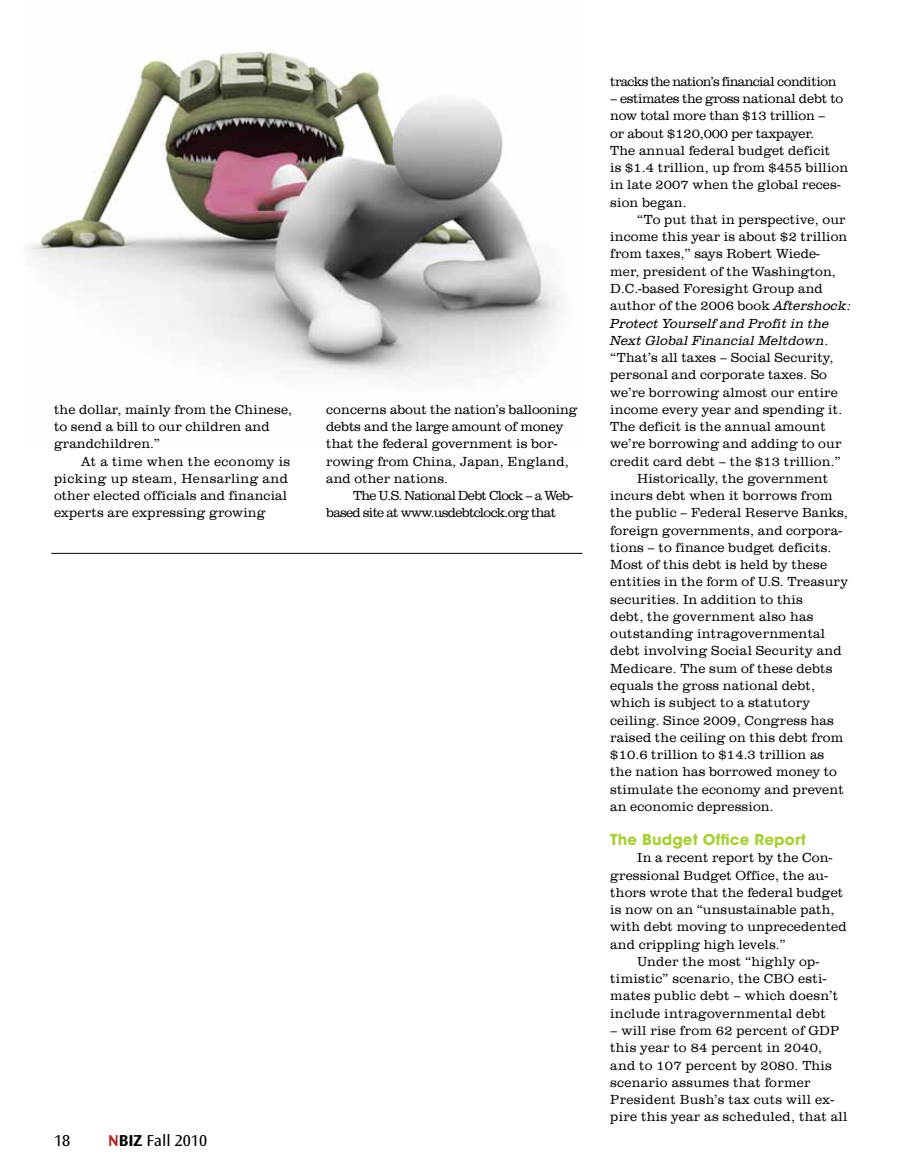
<style>
.page{position:relative;width:905px;height:1175px;background:#fff}
.page>*{position:absolute;margin:0;border:0;box-sizing:border-box;transform-origin:0 0}
.t1{font:16.5px "Ocean Sans Std";color:#000}
.t2{font:700 15px "ITC Avant Garde Std";letter-spacing:.01em;color:#a9cf38}
.t3{font:300 13.5px/17.2px "URW Clarendon TCE";letter-spacing:.01em;color:#000}
.t4{font:300 13.5px/17.2px "URW Clarendon TCE";letter-spacing:-.05em;color:#000}
.t5{font:italic 300 13.5px "URW Clarendon TCE";letter-spacing:.01em;color:#000}
.s1{font-weight:700;color:#b32625}
.s2{font-weight:700}
.s3{font-style:italic}
.s4{font-style:normal}
</style>
<div class="page">
<img style="left:27px;top:50px;width:533px;height:327px">
<hr style="left:51px;top:553px;width:531px;height:1px;background:#000">
<p class="t3" style="left:54px;top:401px;width:240px">the dollar, mainly from the Chinese, to send a bill to our children and grandchildren.”</p>
<p class="t3" style="left:54px;top:452px;width:238px;text-indent:27px">At a time when the economy is picking up steam, Hensarling and other elected officials and financial experts are expressing growing</p>
<p class="t1" style="left:54px;top:1131px;width:18px">18</p>
<p class="t1" style="left:108px;top:1131px;width:101px"><span class="s1">N</span><span class="s2">BIZ</span> Fall 2010</p>
<p class="t3" style="left:326px;top:401px;width:253px">concerns about the nation’s ballooning debts and the large amount of money that the federal government is bor&shy;rowing from China, Japan, England, and other nations.</p>
<p class="t4" style="left:326px;top:487px;width:248px;text-indent:27px">The U.S. National Debt Clock – a Web&shy;based site at www.usdebtclock.org that</p>
<p class="t4" style="left:610px;top:73px;width:228px">tracks the nation’s financial condition</p>
<p class="t3" style="left:610px;top:90px;width:239px">– estimates the gross national debt to now total more than $13 trillion –<br>or about $120,000 per taxpayer.<br>The annual federal budget deficit<br>is $1.4 trillion, up from $455 billion in late 2007 when the global reces&shy;sion began.</p>
<p class="t3" style="left:637px;top:211px;width:210px">“To put that in perspective, our</p>
<p class="t3" style="left:610px;top:228px;width:238px">income this year is about $2 trillion</p>
<p class="t3" style="left:610px;top:246px;width:211px">from taxes,” says Robert Wiede-</p>
<p class="t3" style="left:610px;top:263px;width:227px">mer, president of the Washington,</p>
<p class="t3" style="left:610px;top:280px;width:214px">D.C.-based Foresight Group and</p>
<p class="t3" style="left:610px;top:297px;width:242px">author of the 2006 book <span class="s3">Aftershock:</span></p>
<p class="t5" style="left:610px;top:315px;width:220px">Protect Yourself and Profit in the</p>
<p class="t5" style="left:610px;top:332px;width:219px">Next Global Financial Meltdown<span class="s4">.</span></p>
<p class="t3" style="left:610px;top:349px;width:225px">“That’s all taxes – Social Security,</p>
<p class="t3" style="left:610px;top:366px;width:218px">personal and corporate taxes. So</p>
<p class="t3" style="left:610px;top:384px;width:229px">we’re borrowing almost our entire</p>
<p class="t3" style="left:610px;top:401px;width:233px">income every year and spending it.</p>
<p class="t3" style="left:610px;top:418px;width:217px">The deficit is the annual amount</p>
<p class="t3" style="left:610px;top:435px;width:233px">we’re borrowing and adding to our</p>
<p class="t3" style="left:610px;top:453px;width:232px">credit card debt – the $13 trillion.”</p>
<p class="t3" style="left:637px;top:470px;width:192px">Historically, the government</p>
<p class="t3" style="left:610px;top:487px;width:224px">incurs debt when it borrows from</p>
<p class="t3" style="left:610px;top:504px;width:239px">the public – Federal Reserve Banks,</p>
<p class="t3" style="left:610px;top:522px;width:233px">foreign governments, and corpora-</p>
<p class="t3" style="left:610px;top:539px;width:222px">tions – to finance budget deficits.</p>
<p class="t3" style="left:610px;top:556px;width:218px">Most of this debt is held by these</p>
<p class="t3" style="left:610px;top:573px;width:239px">entities in the form of U.S. Treasury</p>
<p class="t3" style="left:610px;top:591px;width:194px">securities. In addition to this</p>
<p class="t3" style="left:610px;top:608px;width:205px">debt, the government also has</p>
<p class="t3" style="left:610px;top:625px;width:216px">outstanding intragovernmental</p>
<p class="t3" style="left:610px;top:642px;width:233px">debt involving Social Security and</p>
<p class="t3" style="left:610px;top:660px;width:224px">Medicare. The sum of these debts</p>
<p class="t3" style="left:610px;top:677px;width:206px">equals the gross national debt,</p>
<p class="t3" style="left:610px;top:694px;width:201px">which is subject to a statutory</p>
<p class="t3" style="left:610px;top:711px;width:225px">ceiling. Since 2009, Congress has</p>
<p class="t3" style="left:610px;top:729px;width:234px">raised the ceiling on this debt from</p>
<p class="t3" style="left:610px;top:746px;width:215px">$10.6 trillion to $14.3 trillion as</p>
<p class="t3" style="left:610px;top:763px;width:228px">the nation has borrowed money to</p>
<p class="t3" style="left:610px;top:780px;width:235px">stimulate the economy and prevent</p>
<p class="t3" style="left:610px;top:798px;width:165px">an economic depression.</p>
<p class="t2" style="left:610px;top:830px;width:197px">The Budget Office Report</p>
<p class="t3" style="left:637px;top:849px;width:196px">In a recent report by the Con-</p>
<p class="t3" style="left:610px;top:866px;width:219px">gressional Budget Office, the au-</p>
<p class="t3" style="left:610px;top:884px;width:234px">thors wrote that the federal budget</p>
<p class="t3" style="left:610px;top:901px;width:226px">is now on an “unsustainable path,</p>
<p class="t3" style="left:610px;top:918px;width:238px">with debt moving to unprecedented</p>
<p class="t3" style="left:610px;top:935px;width:177px">and crippling high levels.”</p>
<p class="t3" style="left:637px;top:953px;width:183px">Under the most “highly op-</p>
<p class="t3" style="left:610px;top:970px;width:217px">timistic” scenario, the CBO esti-</p>
<p class="t3" style="left:610px;top:987px;width:229px">mates public debt – which doesn’t</p>
<p class="t3" style="left:610px;top:1004px;width:217px">include intragovernmental debt</p>
<p class="t3" style="left:610px;top:1022px;width:239px">– will rise from 62 percent of GDP this year to 84 percent in 2040, and to 107 percent by 2080. This scenario assumes that former<br>President Bush’s tax cuts will ex&shy;pire this year as scheduled, that all</p>
</div>
